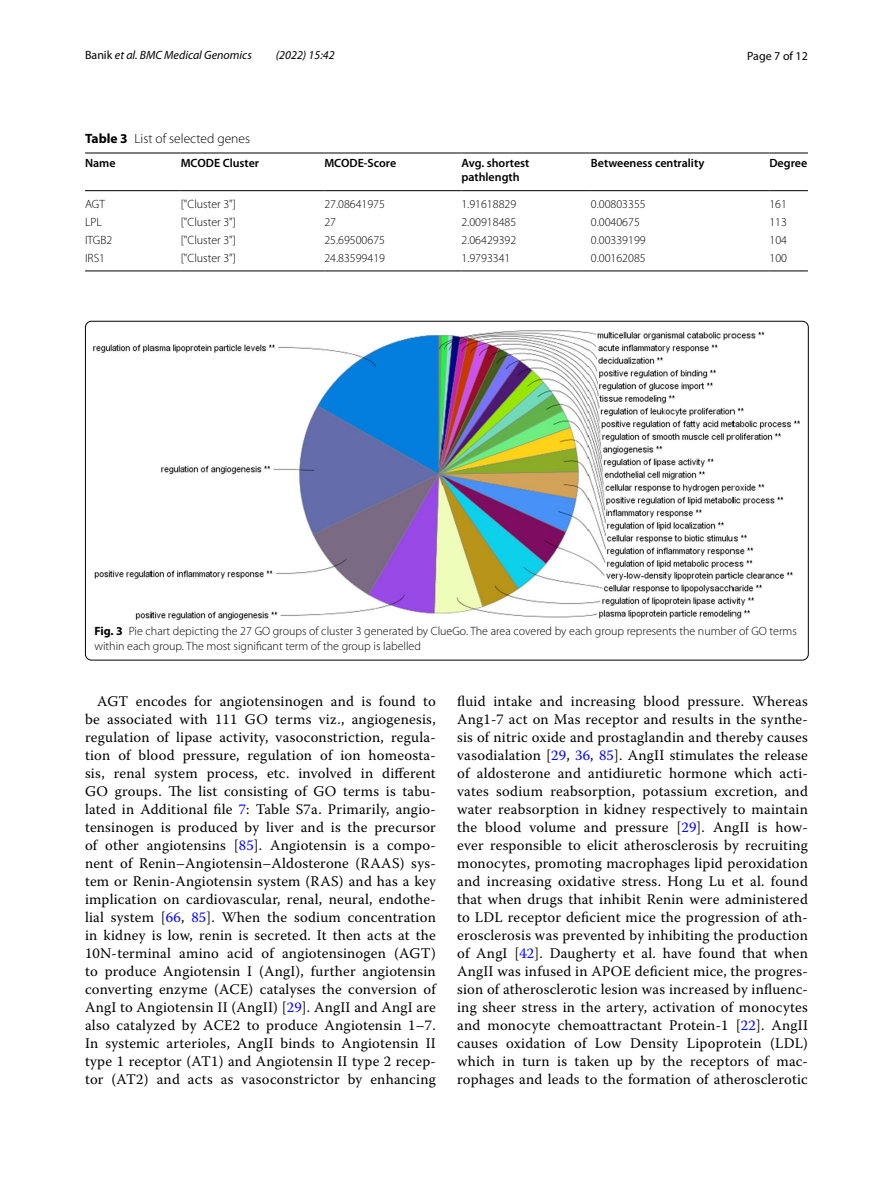
<style>
.page{position:relative;width:893px;height:1187px;background:#fff}
.page>*{position:absolute;margin:0;border:0;box-sizing:border-box;transform-origin:0 0}
.t1{font:14.7px/18px "Warnock Pro";letter-spacing:.015em;color:#000;text-align:justify}
.t2{font:300 13.5px "Myriad Pro";color:#000}
.t3{font:300 12px/15px "Myriad Pro";color:#000}
.t4{font:600 12px/13.5px "Myriad Pro";color:#000}
.t5{font:italic 12px "Myriad Pro";color:#000}
.t6{font:12px "Myriad Pro";color:#000}
.s1{font-style:normal}
.s2{font-weight:700}
.s3{color:#00f}
</style>
<div class="page">
<hr style="left:85px;top:153px;width:96px;height:1px;background:#000">
<hr style="left:85px;top:190px;width:96px;height:1px;background:#000">
<hr style="left:181px;top:153px;width:143px;height:1px;background:#000">
<hr style="left:181px;top:190px;width:143px;height:1px;background:#000">
<hr style="left:324px;top:153px;width:137px;height:1px;background:#000">
<hr style="left:324px;top:190px;width:137px;height:1px;background:#000">
<hr style="left:461px;top:153px;width:130px;height:1px;background:#000">
<hr style="left:461px;top:190px;width:130px;height:1px;background:#000">
<hr style="left:591px;top:153px;width:178px;height:1px;background:#000">
<hr style="left:591px;top:190px;width:178px;height:1px;background:#000">
<hr style="left:769px;top:153px;width:39px;height:1px;background:#000">
<hr style="left:769px;top:190px;width:39px;height:1px;background:#000">
<hr style="left:85px;top:271px;width:96px;height:1px;background:#000">
<hr style="left:181px;top:271px;width:143px;height:1px;background:#000">
<hr style="left:324px;top:271px;width:137px;height:1px;background:#000">
<hr style="left:461px;top:271px;width:130px;height:1px;background:#000">
<hr style="left:591px;top:271px;width:178px;height:1px;background:#000">
<hr style="left:769px;top:271px;width:39px;height:1px;background:#000">
<img style="left:94px;top:330px;width:706px;height:289px">
<p class="t5" style="left:85px;top:48px;width:168px"><span class="s1">Banik</span> et al. BMC Medical Genomics</p>
<p class="t5" style="left:276px;top:48px;width:60px">(2022) 15:42</p>
<p class="t6" style="left:747px;top:48px;width:62px">Page 7 of 12</p>
<p class="t2" style="left:85px;top:131px;width:167px"><span class="s2">Table 3</span> List of selected genes</p>
<p class="t4" style="left:85px;top:156px;width:32px">Name</p>
<p class="t4" style="left:181px;top:156px;width:80px">MCODE Cluster</p>
<p class="t4" style="left:324px;top:156px;width:73px">MCODE-Score</p>
<p class="t4" style="left:461px;top:156px;width:69px">Avg. shortest pathlength</p>
<p class="t4" style="left:591px;top:156px;width:115px">Betweeness centrality</p>
<p class="t4" style="left:769px;top:156px;width:39px">Degree</p>
<p class="t3" style="left:85px;top:196px;width:21px">AGT</p>
<p class="t3" style="left:181px;top:196px;width:57px">["Cluster 3"]</p>
<p class="t3" style="left:324px;top:196px;width:62px">27.08641975</p>
<p class="t3" style="left:461px;top:196px;width:56px">1.91618829</p>
<p class="t3" style="left:591px;top:196px;width:56px">0.00803355</p>
<p class="t3" style="left:769px;top:196px;width:19px">161</p>
<p class="t3" style="left:85px;top:215px;width:18px">LPL</p>
<p class="t3" style="left:181px;top:215px;width:57px">["Cluster 3"]</p>
<p class="t3" style="left:324px;top:215px;width:13px">27</p>
<p class="t3" style="left:461px;top:215px;width:56px">2.00918485</p>
<p class="t3" style="left:591px;top:215px;width:50px">0.0040675</p>
<p class="t3" style="left:769px;top:215px;width:19px">113</p>
<p class="t3" style="left:85px;top:233px;width:29px">ITGB2</p>
<p class="t3" style="left:181px;top:233px;width:57px">["Cluster 3"]</p>
<p class="t3" style="left:324px;top:233px;width:62px">25.69500675</p>
<p class="t3" style="left:461px;top:233px;width:56px">2.06429392</p>
<p class="t3" style="left:591px;top:233px;width:56px">0.00339199</p>
<p class="t3" style="left:769px;top:233px;width:19px">104</p>
<p class="t3" style="left:85px;top:251px;width:22px">IRS1</p>
<p class="t3" style="left:181px;top:251px;width:57px">["Cluster 3"]</p>
<p class="t3" style="left:324px;top:251px;width:62px">24.83599419</p>
<p class="t3" style="left:461px;top:251px;width:50px">1.9793341</p>
<p class="t3" style="left:591px;top:251px;width:56px">0.00162085</p>
<p class="t3" style="left:769px;top:251px;width:19px">100</p>
<p class="t3" style="left:94px;top:623px;width:704px"><span class="s2">Fig. 3</span> Pie chart depicting the 27 GO groups of cluster 3 generated by ClueGo. The area covered by each group represents the number of GO terms within each group. The most significant term of the group is labelled</p>
<p class="t1" style="left:85px;top:692px;width:352px;text-indent:12px">AGT encodes for angiotensinogen and is found to be associated with 111 GO terms viz., angiogenesis, regulation of lipase activity, vasoconstriction, regula&shy;tion of blood pressure, regulation of ion homeosta&shy;sis, renal system process, etc. involved in different GO groups. The list consisting of GO terms is tabu&shy;lated in Additional file <span class="s3">7</span>: Table S7a. Primarily, angio&shy;tensinogen is produced by liver and is the precursor of other angiotensins [<span class="s3">85</span>]. Angiotensin is a compo&shy;nent of Renin–Angiotensin–Aldosterone (RAAS) sys&shy;tem or Renin-Angiotensin system (RAS) and has a key implication on cardiovascular, renal, neural, endothe&shy;lial system [<span class="s3">66</span>, <span class="s3">85</span>]. When the sodium concentration in kidney is low, renin is secreted. It then acts at the 10N-terminal amino acid of angiotensinogen (AGT) to produce Angiotensin I (AngI), further angiotensin converting enzyme (ACE) catalyses the conversion of AngI to Angiotensin II (AngII) [<span class="s3">29</span>]. AngII and AngI are also catalyzed by ACE2 to produce Angiotensin 1–7.<br>In systemic arterioles, AngII binds to Angiotensin II type 1 receptor (AT1) and Angiotensin II type 2 recep&shy;tor (AT2) and acts as vasoconstrictor by enhancing</p>
<p class="t1" style="left:457px;top:692px;width:352px">fluid intake and increasing blood pressure. Whereas Ang1-7 act on Mas receptor and results in the synthe&shy;sis of nitric oxide and prostaglandin and thereby causes vasodialation [<span class="s3">29</span>, <span class="s3">36</span>, <span class="s3">85</span>]. AngII stimulates the release of aldosterone and antidiuretic hormone which acti&shy;vates sodium reabsorption, potassium excretion, and water reabsorption in kidney respectively to maintain the blood volume and pressure [<span class="s3">29</span>]. AngII is how&shy;ever responsible to elicit atherosclerosis by recruiting monocytes, promoting macrophages lipid peroxidation and increasing oxidative stress. Hong Lu et al. found that when drugs that inhibit Renin were administered to LDL receptor deficient mice the progression of ath&shy;erosclerosis was prevented by inhibiting the production of AngI [<span class="s3">42</span>]. Daugherty et al. have found that when AngII was infused in APOE deficient mice, the progres&shy;sion of atherosclerotic lesion was increased by influenc&shy;ing sheer stress in the artery, activation of monocytes and monocyte chemoattractant Protein-1 [<span class="s3">22</span>]. AngII causes oxidation of Low Density Lipoprotein (LDL) which in turn is taken up by the receptors of mac&shy;rophages and leads to the formation of atherosclerotic</p>
</div>
